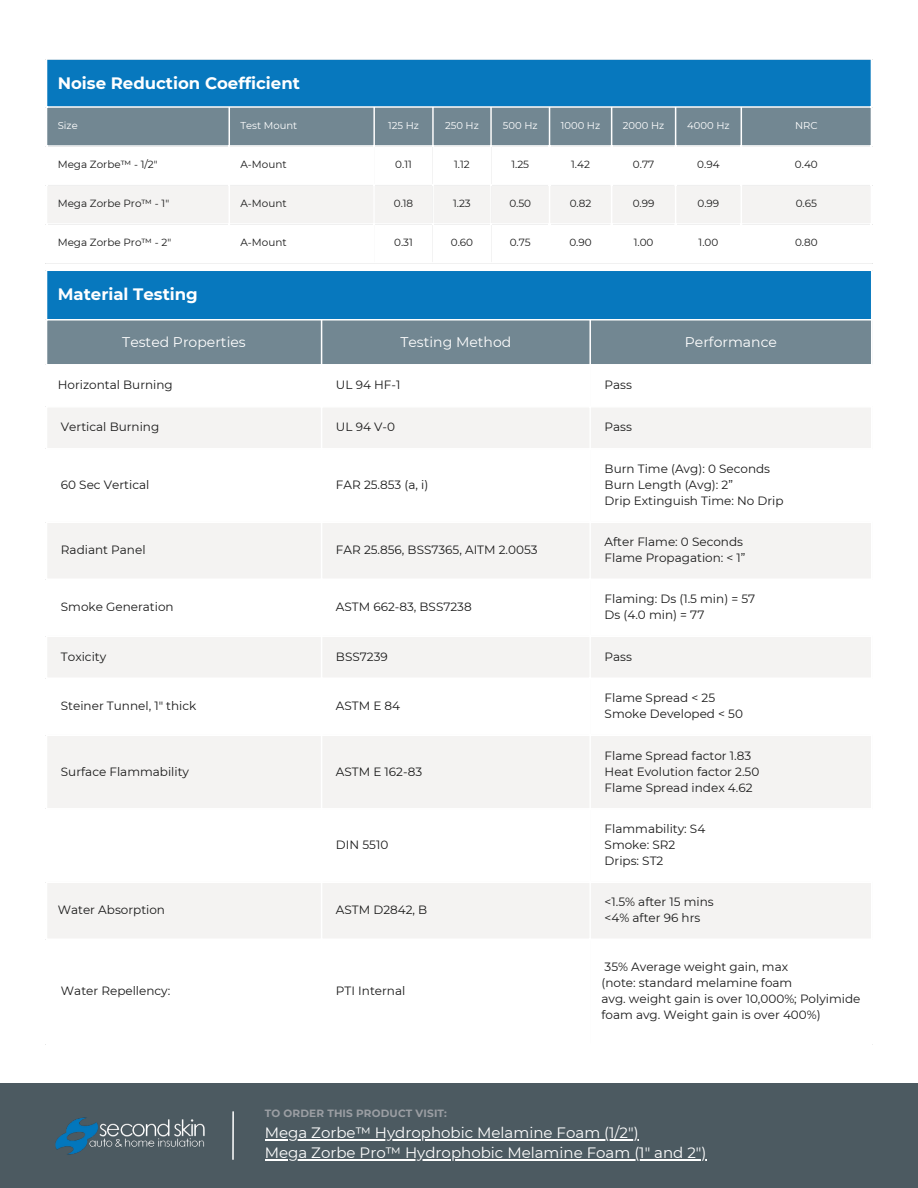
<style>
.page{position:relative;width:918px;height:1188px;background:#fff}
.page>*{position:absolute;margin:0;border:0;box-sizing:border-box;transform-origin:0 0}
.t1{font:700 16.6px "Montserrat";color:#fff}
.t2{font:15px "Montserrat";color:#fff}
.t3{font:14px "Montserrat";color:#fff}
.t4{font:12px/16px "Montserrat";color:#191919}
.t5{font:10.4px "Montserrat";color:#191919}
.t6{font:700 10.4px "Montserrat";letter-spacing:.015em;color:#9b9ea3}
.t7{font:10px "Montserrat";color:#fff}
</style>
<div class="page">
<div style="left:46px;top:59px;width:826px;height:48px;background:#0778be"></div>
<div style="left:47px;top:108px;width:823px;height:37px;background:#728792"></div>
<div style="left:48px;top:186px;width:822px;height:37px;background:#f4f3f2"></div>
<hr style="left:46px;top:60px;width:1px;height:202px;background:#fff">
<hr style="left:228px;top:108px;width:2px;height:154px;background:#fff">
<hr style="left:373px;top:108px;width:2px;height:154px;background:#fff">
<hr style="left:432px;top:108px;width:2px;height:154px;background:#fff">
<hr style="left:490px;top:108px;width:2px;height:154px;background:#fff">
<hr style="left:549px;top:108px;width:1px;height:154px;background:#fff">
<hr style="left:611px;top:108px;width:1px;height:154px;background:#fff">
<hr style="left:675px;top:108px;width:1px;height:154px;background:#fff">
<hr style="left:740px;top:108px;width:2px;height:154px;background:#fff">
<hr style="left:870px;top:60px;width:2px;height:202px;background:#fff">
<hr style="left:46px;top:58px;width:826px;height:2px;background:#fff">
<hr style="left:46px;top:106px;width:826px;height:2px;background:#fff">
<div style="left:0;top:1083px;width:918px;height:105px;background:#4c5a61"></div>
<img style="left:55px;top:1117px;width:150px;height:38px">
<hr style="left:232px;top:1111px;width:2px;height:49px;background:#fff">
<div style="left:46px;top:270px;width:826px;height:50px;background:#0778be"></div>
<div style="left:47px;top:321px;width:824px;height:43px;background:#728792"></div>
<svg style="left:48px;top:408px;width:823px;height:530px;fill:#f4f3f2"></svg>
<hr style="left:46px;top:271px;width:1px;height:773px;background:#fff">
<hr style="left:321px;top:321px;width:1px;height:723px;background:#fff">
<hr style="left:589px;top:321px;width:2px;height:723px;background:#fff">
<hr style="left:871px;top:271px;width:1px;height:773px;background:#fff">
<hr style="left:46px;top:270px;width:826px;height:1px;background:#fff">
<hr style="left:46px;top:319px;width:826px;height:2px;background:#fff">
<hr style="left:46px;top:448px;width:826px;height:2px;background:#fff">
<hr style="left:46px;top:522px;width:826px;height:1px;background:#fff">
<hr style="left:46px;top:579px;width:826px;height:1px;background:#fff">
<hr style="left:46px;top:636px;width:826px;height:1px;background:#fff">
<hr style="left:46px;top:678px;width:826px;height:1px;background:#fff">
<hr style="left:46px;top:735px;width:826px;height:1px;background:#fff">
<hr style="left:46px;top:808px;width:826px;height:2px;background:#fff">
<hr style="left:46px;top:882px;width:826px;height:1px;background:#fff">
<hr style="left:265px;top:1139px;width:373px;height:1px;background:#fff">
<hr style="left:265px;top:1159px;width:441px;height:1px;background:#fff">
<p class="t1" style="left:58px;top:73px;width:244px">Noise Reduction Coefficient</p>
<p class="t7" style="left:58px;top:119px;width:21px">Size</p>
<p class="t7" style="left:240px;top:119px;width:58px">Test Mount</p>
<p class="t7" style="left:388px;top:119px;width:32px">125 Hz</p>
<p class="t7" style="left:445px;top:119px;width:35px">250 Hz</p>
<p class="t7" style="left:503px;top:119px;width:36px">500 Hz</p>
<p class="t7" style="left:561px;top:119px;width:41px">1000 Hz</p>
<p class="t7" style="left:623px;top:119px;width:43px">2000 Hz</p>
<p class="t7" style="left:687px;top:119px;width:44px">4000 Hz</p>
<p class="t7" style="left:795px;top:119px;width:24px">NRC</p>
<p class="t5" style="left:58px;top:158px;width:101px">Mega Zorbe™ - 1/2"</p>
<p class="t5" style="left:240px;top:158px;width:48px">A-Mount</p>
<p class="t5" style="left:395px;top:158px;width:18px">0.11</p>
<p class="t5" style="left:454px;top:158px;width:17px">1.12</p>
<p class="t5" style="left:511px;top:158px;width:19px">1.25</p>
<p class="t5" style="left:571px;top:158px;width:20px">1.42</p>
<p class="t5" style="left:633px;top:158px;width:23px">0.77</p>
<p class="t5" style="left:697px;top:158px;width:24px">0.94</p>
<p class="t5" style="left:795px;top:158px;width:24px">0.40</p>
<p class="t5" style="left:58px;top:197px;width:113px">Mega Zorbe Pro™ - 1"</p>
<p class="t5" style="left:240px;top:197px;width:48px">A-Mount</p>
<p class="t5" style="left:394px;top:197px;width:21px">0.18</p>
<p class="t5" style="left:453px;top:197px;width:19px">1.23</p>
<p class="t5" style="left:509px;top:197px;width:23px">0.50</p>
<p class="t5" style="left:570px;top:197px;width:23px">0.82</p>
<p class="t5" style="left:633px;top:197px;width:23px">0.99</p>
<p class="t5" style="left:697px;top:197px;width:23px">0.99</p>
<p class="t5" style="left:795px;top:197px;width:23px">0.65</p>
<p class="t5" style="left:58px;top:236px;width:115px">Mega Zorbe Pro™ - 2"</p>
<p class="t5" style="left:240px;top:236px;width:48px">A-Mount</p>
<p class="t5" style="left:394px;top:236px;width:20px">0.31</p>
<p class="t5" style="left:451px;top:236px;width:24px">0.60</p>
<p class="t5" style="left:510px;top:236px;width:23px">0.75</p>
<p class="t5" style="left:569px;top:236px;width:24px">0.90</p>
<p class="t5" style="left:634px;top:236px;width:21px">1.00</p>
<p class="t5" style="left:698px;top:236px;width:21px">1.00</p>
<p class="t5" style="left:795px;top:236px;width:24px">0.80</p>
<p class="t1" style="left:58px;top:283px;width:142px">Material Testing</p>
<p class="t3" style="left:122px;top:333px;width:125px">Tested Properties</p>
<p class="t3" style="left:400px;top:333px;width:112px">Testing Method</p>
<p class="t3" style="left:685px;top:333px;width:94px">Performance</p>
<p class="t4" style="left:58px;top:377px;width:117px">Horizontal Burning</p>
<p class="t4" style="left:336px;top:377px;width:66px">UL 94 HF-1</p>
<p class="t4" style="left:604px;top:377px;width:29px">Pass</p>
<p class="t4" style="left:61px;top:419px;width:100px">Vertical Burning</p>
<p class="t4" style="left:336px;top:419px;width:61px">UL 94 V-0</p>
<p class="t4" style="left:604px;top:419px;width:29px">Pass</p>
<p class="t4" style="left:61px;top:477px;width:90px">60 Sec Vertical</p>
<p class="t4" style="left:336px;top:477px;width:94px">FAR 25.853 (a, i)</p>
<p class="t4" style="left:61px;top:541px;width:86px">Radiant Panel</p>
<p class="t4" style="left:336px;top:541px;width:203px">FAR 25.856, BSS7365, AITM 2.0053</p>
<p class="t4" style="left:61px;top:598px;width:114px">Smoke Generation</p>
<p class="t4" style="left:336px;top:598px;width:137px">ASTM 662-83, BSS7238</p>
<p class="t4" style="left:604px;top:461px;width:167px">Burn Time (Avg): 0 Seconds</p>
<p class="t4" style="left:604px;top:477px;width:130px">Burn Length (Avg): 2”</p>
<p class="t4" style="left:604px;top:493px;width:180px">Drip Extinguish Time: No Drip</p>
<p class="t4" style="left:604px;top:533px;width:140px">After Flame: 0 Seconds</p>
<p class="t4" style="left:604px;top:549px;width:142px">Flame Propagation: &lt; 1”</p>
<p class="t4" style="left:604px;top:590px;width:152px">Flaming: Ds (1.5 min) = 57</p>
<p class="t4" style="left:604px;top:606px;width:101px">Ds (4.0 min) = 77</p>
<p class="t4" style="left:61px;top:648px;width:47px">Toxicity</p>
<p class="t4" style="left:336px;top:648px;width:53px">BSS7239</p>
<p class="t4" style="left:604px;top:648px;width:29px">Pass</p>
<p class="t4" style="left:61px;top:697px;width:137px">Steiner Tunnel, 1" thick</p>
<p class="t4" style="left:336px;top:697px;width:66px">ASTM E 84</p>
<p class="t4" style="left:604px;top:689px;width:112px">Flame Spread &lt; 25</p>
<p class="t4" style="left:604px;top:705px;width:140px">Smoke Developed &lt; 50</p>
<p class="t4" style="left:61px;top:763px;width:130px">Surface Flammability</p>
<p class="t4" style="left:336px;top:763px;width:88px">ASTM E 162-83</p>
<p class="t4" style="left:336px;top:837px;width:54px">DIN 5510</p>
<p class="t4" style="left:58px;top:901px;width:109px">Water Absorption</p>
<p class="t4" style="left:336px;top:901px;width:93px">ASTM D2842, B</p>
<p class="t4" style="left:61px;top:982px;width:111px">Water Repellency:</p>
<p class="t4" style="left:336px;top:982px;width:71px">PTI Internal</p>
<p class="t4" style="left:604px;top:747px;width:148px">Flame Spread factor 1.83</p>
<p class="t4" style="left:604px;top:763px;width:156px">Heat Evolution factor 2.50</p>
<p class="t4" style="left:604px;top:779px;width:149px">Flame Spread index 4.62</p>
<p class="t4" style="left:604px;top:821px;width:102px">Flammability: S4</p>
<p class="t4" style="left:604px;top:837px;width:72px">Smoke: SR2</p>
<p class="t4" style="left:604px;top:853px;width:60px">Drips: ST2</p>
<p class="t4" style="left:604px;top:893px;width:111px">&lt;1.5% after 15 mins</p>
<p class="t4" style="left:604px;top:909px;width:97px">&lt;4% after 96 hrs</p>
<p class="t4" style="left:604px;top:958px;width:185px">35% Average weight gain, max</p>
<p class="t4" style="left:601px;top:974px;width:260px">(note: standard melamine foam<br>avg. weight gain is over 10,000%; Polyimide foam avg. Weight gain is over 400%)</p>
<p class="t6" style="left:265px;top:1107px;width:184px">TO ORDER THIS PRODUCT VISIT:</p>
<p class="t2" style="left:265px;top:1123px;width:375px">Mega Zorbe™ Hydrophobic Melamine Foam (1/2")</p>
<p class="t2" style="left:265px;top:1143px;width:443px">Mega Zorbe Pro™ Hydrophobic Melamine Foam (1" and 2")</p>
</div>
